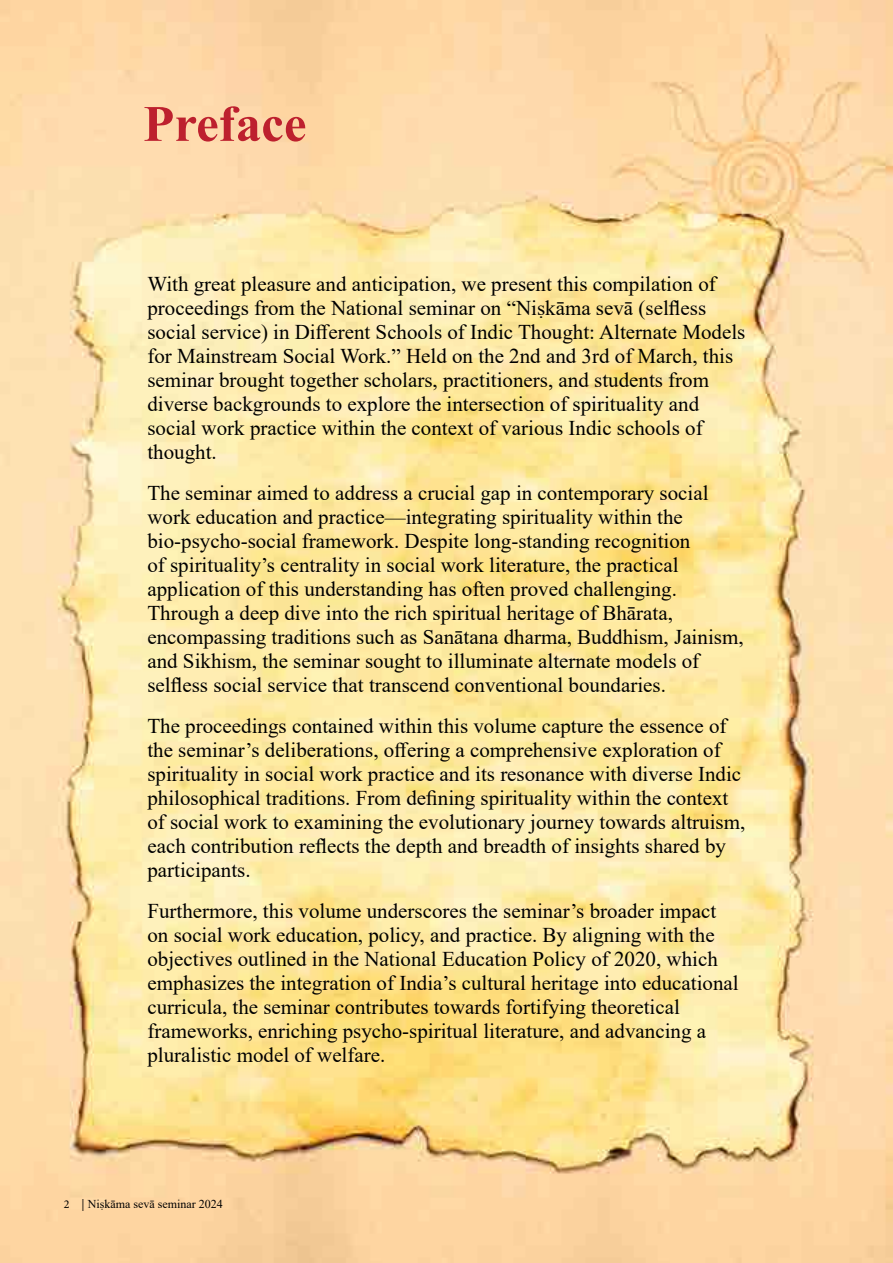
<style>
.page{position:relative;width:893px;height:1263px;background:#fff}
.page>*{position:absolute;margin:0;border:0;box-sizing:border-box;transform-origin:0 0}
.t1{font:700 51px "Times New Roman";color:#bd202e}
.t2{font:21px/24px "Times New Roman";color:#000}
.t3{font:12px "Times New Roman";color:#000}
.s1{font-family:"Minion Pro"}
</style>
<div class="page">
<img style="left:0;top:0;width:893px;height:1263px">
<h1 class="t1" style="left:143px;top:87px;width:165px">Preface</h1>
<p class="t2" style="left:147px;top:271px;width:599px">With great pleasure and anticipation, we present this compilation of proceedings from the National seminar on “Niṣkāma sevā (selfless social service) in Different Schools of Indic Thought: Alternate Models for Mainstream Social Work.” Held on the 2nd and 3rd of March, this seminar brought together scholars, practitioners, and students from diverse backgrounds to explore the intersection of spirituality and social work practice within the context of various Indic schools of thought.</p>
<p class="t2" style="left:147px;top:480px;width:598px">The seminar aimed to address a crucial gap in contemporary social work education and practice—integrating spirituality within the bio-psycho-social framework. Despite long-standing recognition<br>of spirituality’s centrality in social work literature, the practical application of this understanding has often proved challenging.<br>Through a deep dive into the rich spiritual heritage of Bhārata, encompassing traditions such as Sanātana dharma, Buddhism, Jainism, and Sikhism, the seminar sought to illuminate alternate models of selfless social service that transcend conventional boundaries.</p>
<p class="t2" style="left:147px;top:713px;width:599px">The proceedings contained within this volume capture the essence of the seminar’s deliberations, offering a comprehensive exploration of spirituality in social work practice and its resonance with diverse Indic philosophical traditions. From defining spirituality within the context of social work to examining the evolutionary journey towards altruism, each contribution reflects the depth and breadth of insights shared by participants.</p>
<p class="t2" style="left:147px;top:898px;width:593px">Furthermore, this volume underscores the seminar’s broader impact on social work education, policy, and practice. By aligning with the objectives outlined in the National Education Policy of 2020, which emphasizes the integration of India’s cultural heritage into educational curricula, the seminar contributes towards fortifying theoretical frameworks, enriching psycho-spiritual literature, and advancing a pluralistic model of welfare.</p>
<p class="t3" style="left:64px;top:1195px;width:160px"><span class="s1">2 |</span> Niṣkāma sevā seminar 2024</p>
</div>
